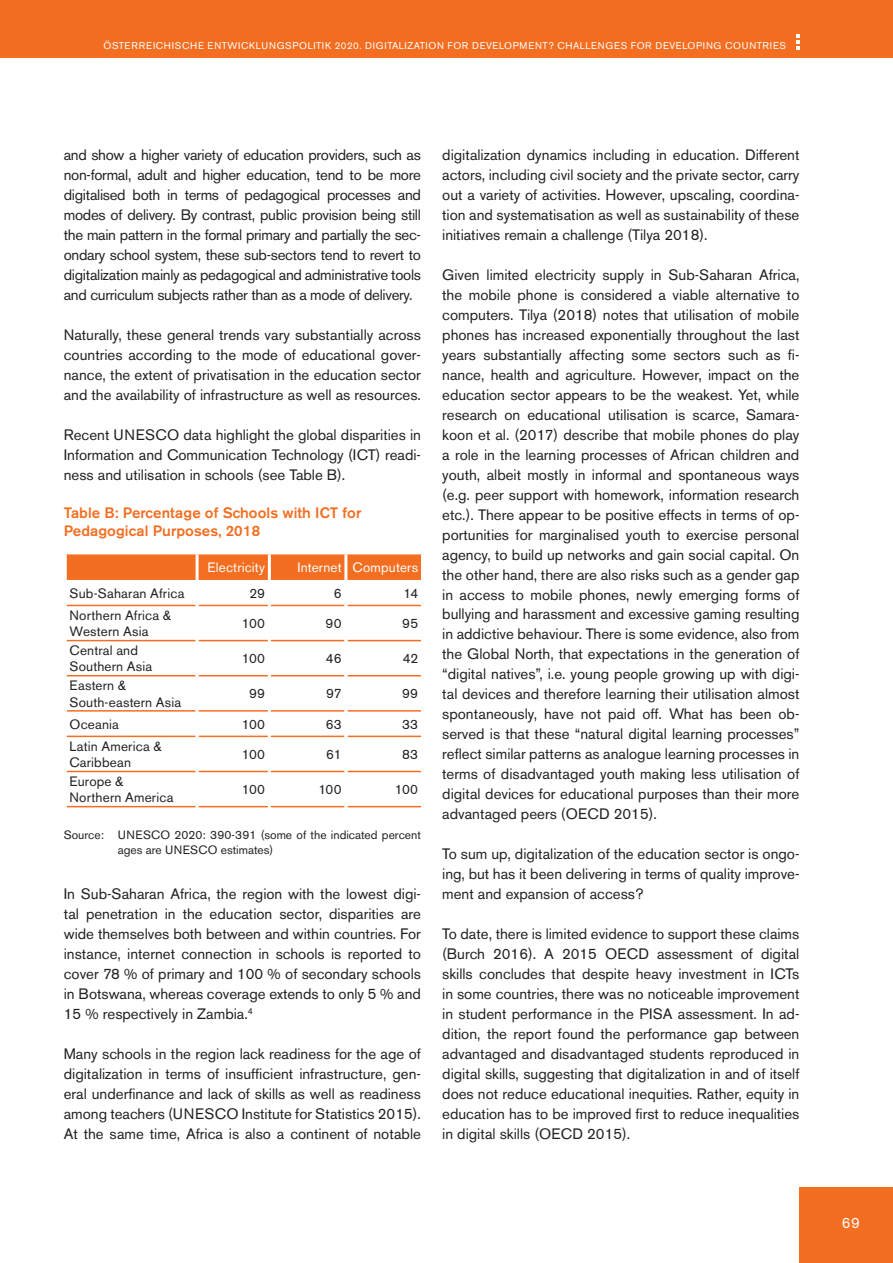
<style>
.page{position:relative;width:893px;height:1263px;background:#fff}
.page>*{position:absolute;margin:0;border:0;box-sizing:border-box;transform-origin:0 0}
.t1{font:15px/20px "Akzidenz Grotesk BE";color:#231f20;text-align:justify}
.t2{font:500 15px/18px "Akzidenz Grotesk BE";letter-spacing:.005em;color:#f36e21}
.t3{font:15px "Akzidenz Grotesk BE";color:#fff}
.t4{font:13.5px/16.5px "Akzidenz Grotesk BE";letter-spacing:.015em;color:#231f20}
.t5{font:13.5px "Akzidenz Grotesk BE";letter-spacing:.015em;color:#fff}
.t6{font:12px/15px "Akzidenz Grotesk BE";color:#231f20}
.t7{font:9.75px "Akzidenz Grotesk BE";letter-spacing:.07em;color:#fff}
</style>
<div class="page">
<div style="left:0;top:0;width:893px;height:58px;background:#f36e21"></div>
<svg style="left:796px;top:34px;width:3px;height:15px"></svg>
<div style="left:799px;top:1188px;width:94px;height:75px;background:#f36e21"></div>
<svg style="left:67px;top:554px;width:354px;height:26px;background:#f37125"></svg>
<hr style="left:67px;top:605px;width:129px;height:1px;background:#f36e21">
<hr style="left:199px;top:605px;width:69px;height:1px;background:#f36e21">
<hr style="left:271px;top:605px;width:73px;height:1px;background:#f36e21">
<hr style="left:347px;top:605px;width:74px;height:1px;background:#f36e21">
<hr style="left:67px;top:640px;width:129px;height:1px;background:#f36e21">
<hr style="left:199px;top:640px;width:69px;height:1px;background:#f36e21">
<hr style="left:271px;top:640px;width:73px;height:1px;background:#f36e21">
<hr style="left:347px;top:640px;width:74px;height:1px;background:#f36e21">
<hr style="left:67px;top:675px;width:129px;height:1px;background:#f36e21">
<hr style="left:199px;top:675px;width:69px;height:1px;background:#f36e21">
<hr style="left:271px;top:675px;width:73px;height:1px;background:#f36e21">
<hr style="left:347px;top:675px;width:74px;height:1px;background:#f36e21">
<hr style="left:67px;top:710px;width:129px;height:2px;background:#f36e21">
<hr style="left:199px;top:710px;width:69px;height:2px;background:#f36e21">
<hr style="left:271px;top:710px;width:73px;height:2px;background:#f36e21">
<hr style="left:347px;top:710px;width:74px;height:2px;background:#f36e21">
<hr style="left:67px;top:736px;width:129px;height:1px;background:#f36e21">
<hr style="left:199px;top:736px;width:69px;height:1px;background:#f36e21">
<hr style="left:271px;top:736px;width:73px;height:1px;background:#f36e21">
<hr style="left:347px;top:736px;width:74px;height:1px;background:#f36e21">
<hr style="left:67px;top:771px;width:129px;height:1px;background:#f36e21">
<hr style="left:199px;top:771px;width:69px;height:1px;background:#f36e21">
<hr style="left:271px;top:771px;width:73px;height:1px;background:#f36e21">
<hr style="left:347px;top:771px;width:74px;height:1px;background:#f36e21">
<hr style="left:67px;top:806px;width:129px;height:1px;background:#f36e21">
<hr style="left:199px;top:806px;width:69px;height:1px;background:#f36e21">
<hr style="left:271px;top:806px;width:73px;height:1px;background:#f36e21">
<hr style="left:347px;top:806px;width:74px;height:1px;background:#f36e21">
<hr style="left:196px;top:554px;width:3px;height:26px;background:#fff">
<hr style="left:268px;top:554px;width:3px;height:26px;background:#fff">
<hr style="left:344px;top:554px;width:3px;height:26px;background:#fff">
<p class="t7" style="left:103px;top:40px;width:684px">Österreichische Entwicklungspolitik 2020. Digitalization for development? Challenges for developing countries</p>
<p class="t1" style="left:64px;top:145px;width:359px">and show a higher variety of education providers, such as non-formal, adult and higher education, tend to be more digitalised both in terms of pedagogical processes and modes of delivery. By contrast, public provision being still the main pattern in the formal primary and partially the sec&shy;ondary school system, these sub-sectors tend to revert to digitalization mainly as pedagogical and administrative tools and curriculum subjects rather than as a mode of delivery.</p>
<p class="t1" style="left:64px;top:325px;width:359px">Naturally, these general trends vary substantially across countries according to the mode of educational gover&shy;nance, the extent of privatisation in the education sector and the availability of infrastructure as well as resources.</p>
<p class="t1" style="left:64px;top:424px;width:359px">Recent UN ESCO data highlight the global disparities in Information and Communication Technology (ICT) readi&shy;ness and utilisation in schools (see Table B).</p>
<p class="t2" style="left:64px;top:503px;width:299px">Table B: Percentage of Schools with ICT for<br>Pedagogical Purposes, 2018</p>
<p class="t5" style="left:208px;top:559px;width:59px">Electricity</p>
<p class="t5" style="left:297px;top:559px;width:122px">Internet Computers</p>
<p class="t4" style="left:70px;top:585px;width:116px">Sub-Saharan Africa</p>
<p class="t4" style="left:249px;top:585px;width:17px">29</p>
<p class="t4" style="left:334px;top:585px;width:9px">6</p>
<p class="t4" style="left:403px;top:585px;width:16px">14</p>
<p class="t4" style="left:70px;top:607px;width:103px">N orthern Africa &amp;<br>Western Asia</p>
<p class="t4" style="left:242px;top:615px;width:25px">100</p>
<p class="t4" style="left:326px;top:615px;width:17px">90</p>
<p class="t4" style="left:402px;top:615px;width:17px">95</p>
<p class="t4" style="left:70px;top:642px;width:84px">Central and<br>Southern Asia</p>
<p class="t4" style="left:242px;top:650px;width:25px">100</p>
<p class="t4" style="left:326px;top:650px;width:17px">46</p>
<p class="t4" style="left:403px;top:650px;width:17px">42</p>
<p class="t4" style="left:70px;top:677px;width:113px">Eastern &amp;<br>South-eastern Asia</p>
<p class="t4" style="left:249px;top:685px;width:17px">99</p>
<p class="t4" style="left:326px;top:685px;width:17px">97</p>
<p class="t4" style="left:402px;top:685px;width:17px">99</p>
<p class="t4" style="left:69px;top:716px;width:51px">Oceania</p>
<p class="t4" style="left:242px;top:716px;width:25px">100</p>
<p class="t4" style="left:326px;top:716px;width:17px">63</p>
<p class="t4" style="left:402px;top:716px;width:17px">33</p>
<p class="t4" style="left:69px;top:738px;width:94px">Latin America &amp;<br>Caribbean</p>
<p class="t4" style="left:242px;top:746px;width:25px">100</p>
<p class="t4" style="left:326px;top:746px;width:17px">61</p>
<p class="t4" style="left:402px;top:746px;width:17px">83</p>
<p class="t4" style="left:69px;top:773px;width:105px">Europe &amp;<br>Northern America</p>
<p class="t4" style="left:242px;top:781px;width:25px">100</p>
<p class="t4" style="left:318px;top:781px;width:25px">100</p>
<p class="t4" style="left:395px;top:781px;width:25px">100</p>
<p class="t6" style="left:64px;top:827px;width:54px">Source: UN</p>
<p class="t6" style="left:118px;top:827px;width:305px;text-indent:18px">ESCO 2020: 390-391 (some of the indicated percent ages are UN ESCO estimates)</p>
<p class="t1" style="left:64px;top:884px;width:359px">In Sub-Saharan Africa, the region with the lowest digi&shy;tal penetration in the education sector, disparities are wide themselves both between and within countries. For instance, internet connection in schools is reported to cover 78 % of primary and 100 % of secondary schools in Botswana, whereas coverage extends to only 5 % and 15 % respectively in Zambia.<sup>4</sup></p>
<p class="t1" style="left:64px;top:1044px;width:359px">Many schools in the region lack readiness for the age of digitalization in terms of insufficient infrastructure, gen&shy;eral underfinance and lack of skills as well as readiness among teachers (UN ESCO Institute for Statistics 2015).<br>At the same time, Africa is also a continent of notable</p>
<p class="t1" style="left:442px;top:145px;width:359px">digitalization dynamics including in education. Different actors, including civil society and the private sector, carry out a variety of activities. However, upscaling, coordina&shy;tion and systematisation as well as sustainability of these initiatives remain a challenge (Tilya 2018).</p>
<p class="t1" style="left:442px;top:265px;width:359px">Given limited electricity supply in Sub-Saharan Africa, the mobile phone is considered a viable alternative to computers. Tilya (2018) notes that utilisation of mobile phones has increased exponentially throughout the last years substantially affecting some sectors such as fi&shy;nance, health and agriculture. However, impact on the education sector appears to be the weakest. Yet, while research on educational utilisation is scarce, Samara&shy;koon et al. (2017) describe that mobile phones do play a role in the learning processes of African children and youth, albeit mostly in informal and spontaneous ways (e.g. peer support with homework, information research etc.). There appear to be positive effects in terms of op&shy;portunities for marginalised youth to exercise personal agency, to build up networks and gain social capital. On the other hand, there are also risks such as a gender gap in access to mobile phones, newly emerging forms of bullying and harassment and excessive gaming resulting in addictive behaviour. There is some evidence, also from the Global North, that expectations in the generation of “digital natives”, i.e. young people growing up with digi&shy;tal devices and therefore learning their utilisation almost spontaneously, have not paid off. What has been ob&shy;served is that these “natural digital learning processes” reflect similar patterns as analogue learning processes in terms of disadvantaged youth making less utilisation of digital devices for educational purposes than their more advantaged peers (OECD 2015).</p>
<p class="t1" style="left:442px;top:844px;width:359px">To sum up, digitalization of the education sector is ongo&shy;ing, but has it been delivering in terms of quality improve&shy;ment and expansion of access?</p>
<p class="t1" style="left:442px;top:924px;width:359px">To date, there is limited evidence to support these claims (Burch 2016). A 2015 OECD</p>
<p class="t1" style="left:442px;top:944px;width:359px;text-indent:215px">assessment of digital skills concludes that despite heavy investment in ICTs in some countries, there was no noticeable improvement in student performance in the PISA assessment. In ad&shy;dition, the report found the performance gap between advantaged and disadvantaged students reproduced in digital skills, suggesting that digitalization in and of itself does not reduce educational inequities. Rather, equity in education has to be improved first to reduce inequalities in digital skills (OECD 2015).</p>
<p class="t3" style="left:842px;top:1214px;width:19px">69</p>
</div>
